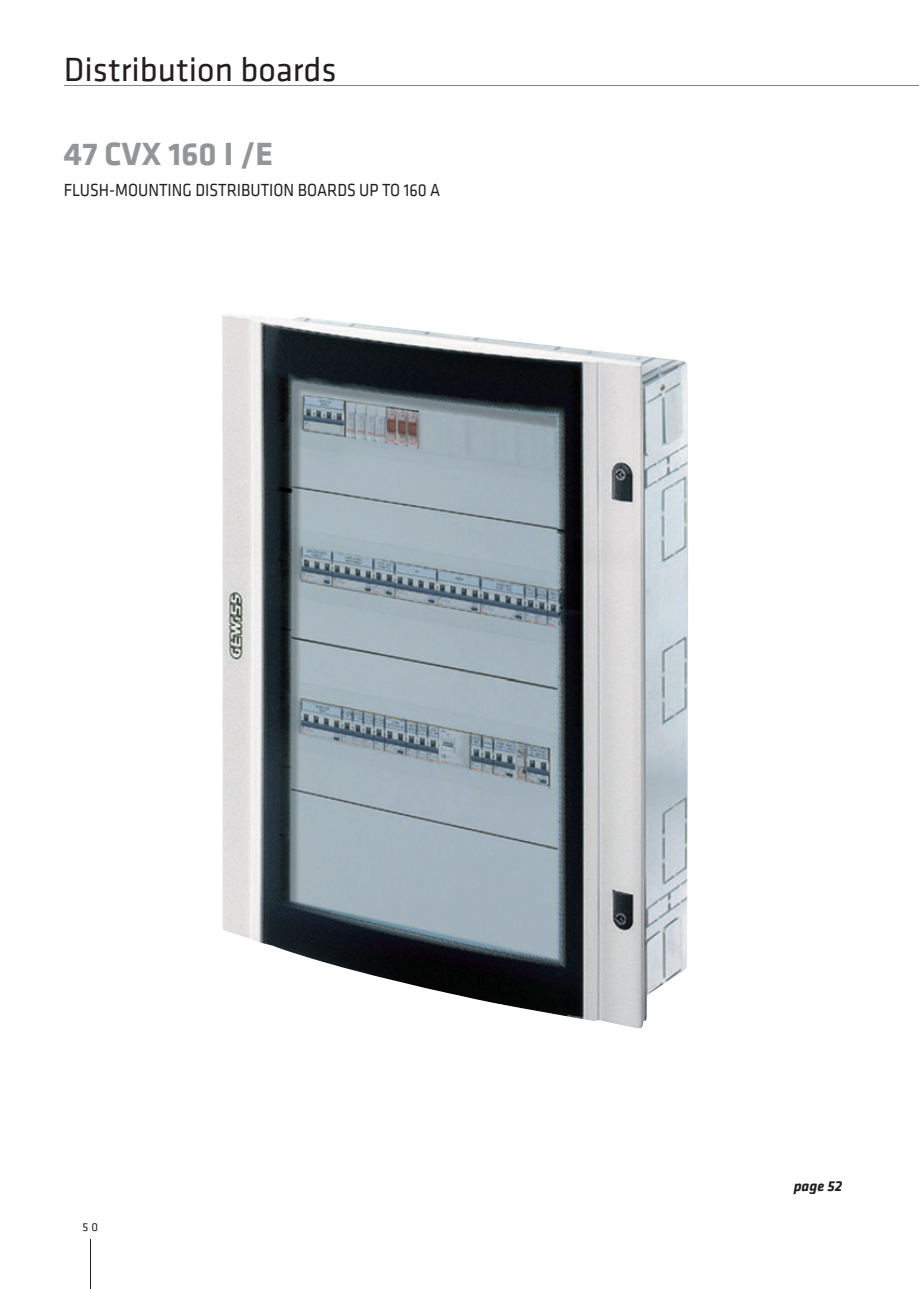
<style>
.page{position:relative;width:919px;height:1289px;background:#fff}
.page>*{position:absolute;margin:0;border:0;box-sizing:border-box;transform-origin:0 0}
.t1{font:34.5px "Klavika";color:#231f20}
.t2{font:700 33px "Klavika";color:#939598}
.t3{font:18px "Klavika";color:#231f20;scale:.9 1}
.t4{font:italic 700 15px "Klavika";color:#231f20}
.t5{font:12px "Klavika";color:#231f20}
</style>
<div class="page">
<img style="left:222px;top:314px;width:466px;height:714px">
<hr style="left:64px;top:85px;width:842px;height:1px;background:#808285">
<svg style="left:906px;top:85px;width:12px;height:1px"></svg>
<hr style="left:90px;top:1239px;width:1px;height:49px;background:#231f20">
<h1 class="t1" style="left:64px;top:51px;width:274px">Distribution boards</h1>
<h2 class="t2" style="left:64px;top:136px;width:211px">47 CVX 160 I /E</h2>
<p class="t3" style="left:64px;top:181px;width:420px">FLUSH-MOUNTING DISTRIBUTION BOARDS UP TO 160 A</p>
<p class="t5" style="left:83px;top:1220px;width:17px">50</p>
<p class="t4" style="left:793px;top:1177px;width:50px">page 52</p>
</div>
